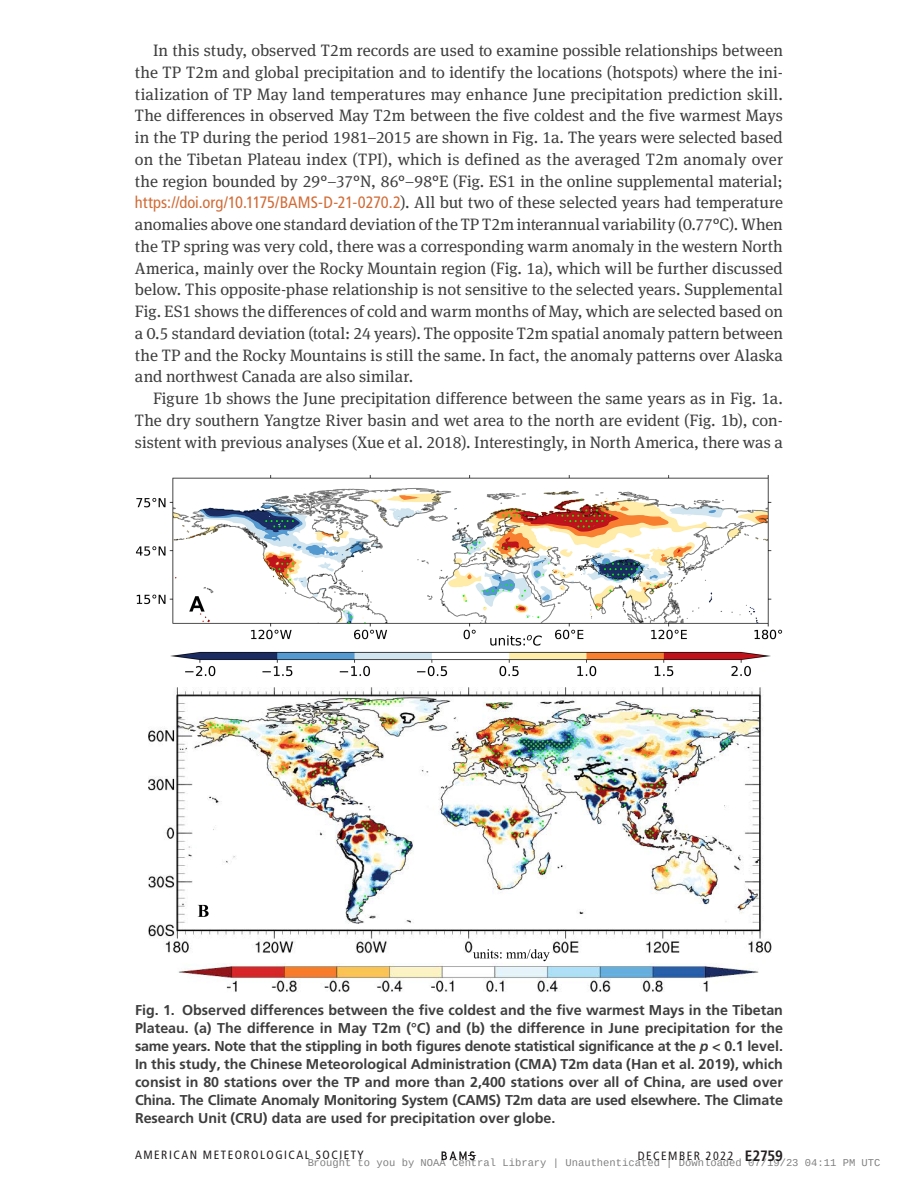
<style>
.page{position:relative;width:918px;height:1188px;background:#fff}
.page>*{position:absolute;margin:0;border:0;box-sizing:border-box;transform-origin:0 0}
.t1{font:16.5px/21.8px "Meta Serif Pro";color:#3e3e3f;text-align:justify}
.t2{font:700 14.25px/18px "Frutiger LT Pro";color:#3e3e3f;text-align:justify}
.t3{font:condensed 12px "Frutiger LT Pro";letter-spacing:.125em;color:#231f20}
.t4{font:10.5px "Liberation Mono";color:rgb(0 0 0/.5)}
.s1{font-family:"Frutiger LT Pro";font-stretch:condensed;color:#d16c37}
.s2{font-style:italic}
.s3{font-weight:700;font-size:15px}
</style>
<div class="page">
<svg style="left:442px;top:1151px;width:34px;height:9px"></svg>
<img style="left:135px;top:475px;width:648px;height:518px">
<p class="t1" style="left:135px;top:39px;width:650px;text-indent:18px">In this study, observed T2m records are used to examine possible relationships between the TP T2m and global precipitation and to identify the locations (hotspots) where the ini&shy;tialization of TP May land temperatures may enhance June precipitation prediction skill.<br>The differences in observed May T2m between the five coldest and the five warmest Mays in the TP during the period 1981–2015 are shown in Fig. 1a. The years were selected based on the Tibetan Plateau index (TPI), which is defined as the averaged T2m anomaly over the region bounded by 29°–37°N, 86°–98°E (Fig. ES1 in the online supplemental material; <span class="s1">https://doi.org/10.1175/BAMS-D-21-0270.2</span>). All but two of these selected years had temperature anomalies above one standard deviation of the TP T2m interannual variability (0.77°C). When the TP spring was very cold, there was a corresponding warm anomaly in the western North America, mainly over the Rocky Mountain region (Fig. 1a), which will be further discussed below. This opposite-phase relationship is not sensitive to the selected years. Supplemental Fig. ES1 shows the differences of cold and warm months of May, which are selected based on a 0.5 standard deviation (total: 24 years). The opposite T2m spatial anomaly pattern between the TP and the Rocky Mountains is still the same. In fact, the anomaly patterns over Alaska and northwest Canada are also similar.</p>
<p class="t1" style="left:135px;top:387px;width:650px;text-indent:18px">Figure 1b shows the June precipitation difference between the same years as in Fig. 1a.<br>The dry southern Yangtze River basin and wet area to the north are evident (Fig. 1b), con&shy;sistent with previous analyses (Xue et al. 2018). Interestingly, in North America, there was a</p>
<p class="t2" style="left:135px;top:1002px;width:650px">Fig. 1. Observed differences between the five coldest and the five warmest Mays in the Tibetan Plateau. (a) The difference in May T2m (°C) and (b) the difference in June precipitation for the same years. Note that the stippling in both figures denote statistical significance at the <span class="s2">p</span> &lt; 0.1 level.<br>In this study, the Chinese Meteorological Administration (CMA) T2m data (Han et al. 2019), which consist in 80 stations over the TP and more than 2,400 stations over all of China, are used over China. The Climate Anomaly Monitoring System (CAMS) T2m data are used elsewhere. The Climate Research Unit (CRU) data are used for precipitation over globe.</p>
<p class="t4" style="left:307px;top:1157px;width:575px">Brought to you by NOAA Central Library | Unauthenticated | Downloaded 07/19/23 04:11 PM UTC</p>
<p class="t3" style="left:135px;top:1148px;width:230px">AMERICAN METEOROLOGICAL SOCIETY</p>
<p class="t3" style="left:638px;top:1149px;width:147px">DECEMBER 2022 <span class="s3">E2759</span></p>
</div>
